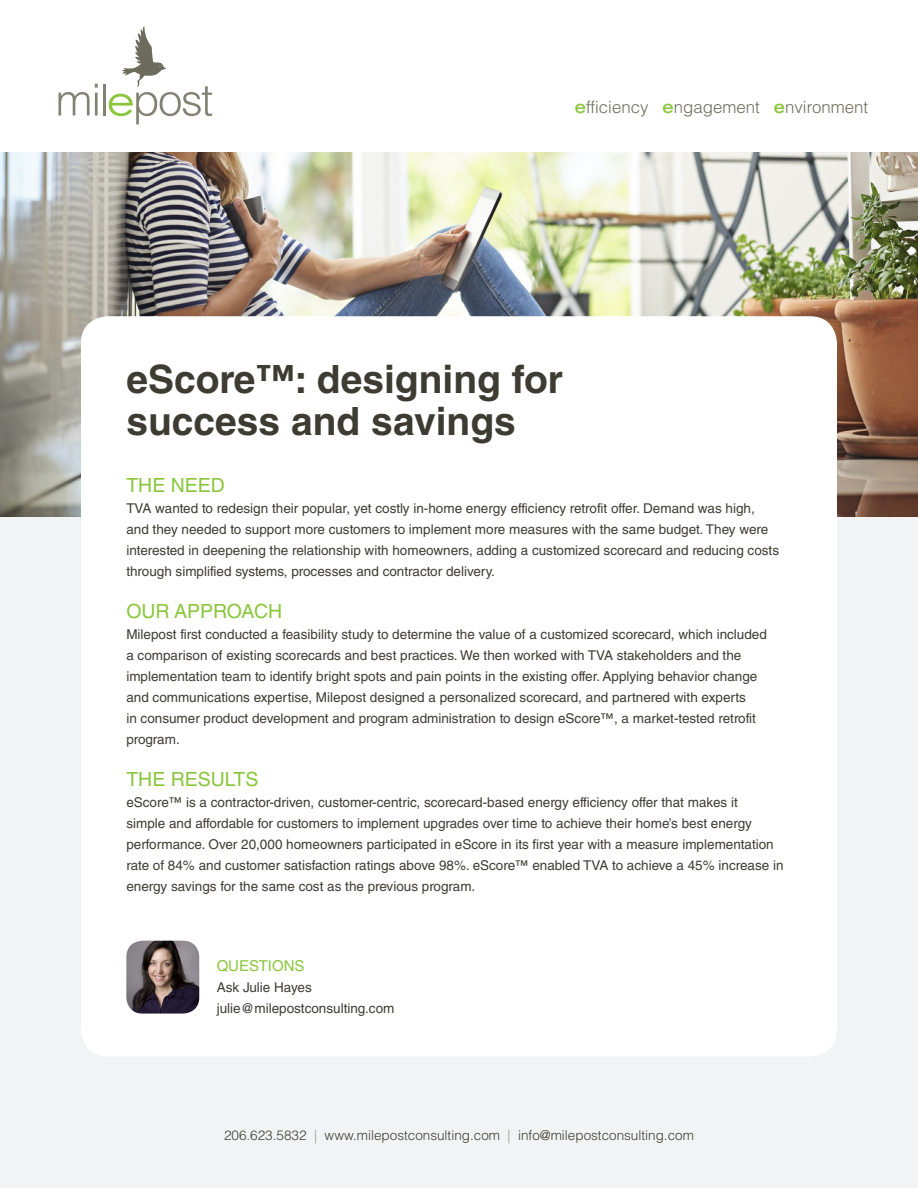
<style>
.page{position:relative;width:918px;height:1188px;background:#fff}
.page>*{position:absolute;margin:0;border:0;box-sizing:border-box;transform-origin:0 0}
.t1{font:700 39px/42px "Helvetica LT Std";color:#3e3c32}
.t2{font:19.5px "Helvetica LT Std";color:#8bc63e}
.t3{font:300 16.8px "Helvetica LT Std";color:#6d6c5c}
.t4{font:15px "Helvetica LT Std";color:#8bc63e}
.t5{font:13.5px/21px "Helvetica LT Std";color:#3e3c32}
.t6{font:300 13.5px "Helvetica LT Std";color:#3e3c32}
.s1{font-family:"Trade Gothic LT Std";font-weight:700;font-stretch:expanded;color:#8bc63e}
.s2{color:#9e9e93}
</style>
<div class="page">
<img style="left:0;top:152px;width:918px;height:365px">
<div style="left:0;top:517px;width:918px;height:671px;background:#f2f3f4"></div>
<svg style="left:58px;top:84px;width:40px;height:31px"></svg>
<hr style="left:103px;top:84px;width:3px;height:31px;background:#828173">
<svg style="left:109px;top:26px;width:103px;height:98px"></svg>
<div style="left:81px;top:316px;width:756px;height:740px;background:#fff;border-radius:27px"></div>
<img style="left:126px;top:941px;width:73px;height:73px">
<p class="t3" style="left:575px;top:97px;width:295px"><span class="s1">e</span>fficiency <span class="s1">e</span>ngagement <span class="s1">e</span>nvironment</p>
<h1 class="t1" style="left:126px;top:357px;width:438px">eScore™: designing for success and savings</h1>
<h2 class="t2" style="left:126px;top:473px;width:100px">THE NEED</h2>
<p class="t5" style="left:126px;top:497px;width:654px">TVA wanted to redesign their popular, yet costly in-home energy efficiency retrofit offer. Demand was high, and they needed to support more customers to implement more measures with the same budget. They were interested in deepening the relationship with homeowners, adding a customized scorecard and reducing costs through simplified systems, processes and contractor delivery.</p>
<h2 class="t2" style="left:126px;top:599px;width:157px">OUR APPROACH</h2>
<p class="t5" style="left:126px;top:623px;width:642px">Milepost first conducted a feasibility study to determine the value of a customized scorecard, which included a comparison of existing scorecards and best practices. We then worked with TVA stakeholders and the implementation team to identify bright spots and pain points in the existing offer. Applying behavior change and communications expertise, Milepost designed a personalized scorecard, and partnered with experts<br>in consumer product development and program administration to design eScore™, a market-tested retrofit program.</p>
<h2 class="t2" style="left:126px;top:767px;width:134px">THE RESULTS</h2>
<p class="t5" style="left:126px;top:791px;width:659px">eScore™ is a contractor-driven, customer-centric, scorecard-based energy efficiency offer that makes it<br>simple and affordable for customers to implement upgrades over time to achieve their home’s best energy performance. Over 20,000 homeowners participated in eScore in its first year with a measure implementation rate of 84% and customer satisfaction ratings above 98%. eScore™ enabled TVA to achieve a 45% increase in energy savings for the same cost as the previous program.</p>
<p class="t4" style="left:217px;top:957px;width:89px">QUESTIONS</p>
<p class="t5" style="left:217px;top:976px;width:179px">Ask Julie Hayes julie@milepostconsulting.com</p>
<p class="t6" style="left:224px;top:1126px;width:471px">206.623.5832 <span class="s2">|</span> www.milepostconsulting.com <span class="s2">|</span> info@milepostconsulting.com</p>
</div>
